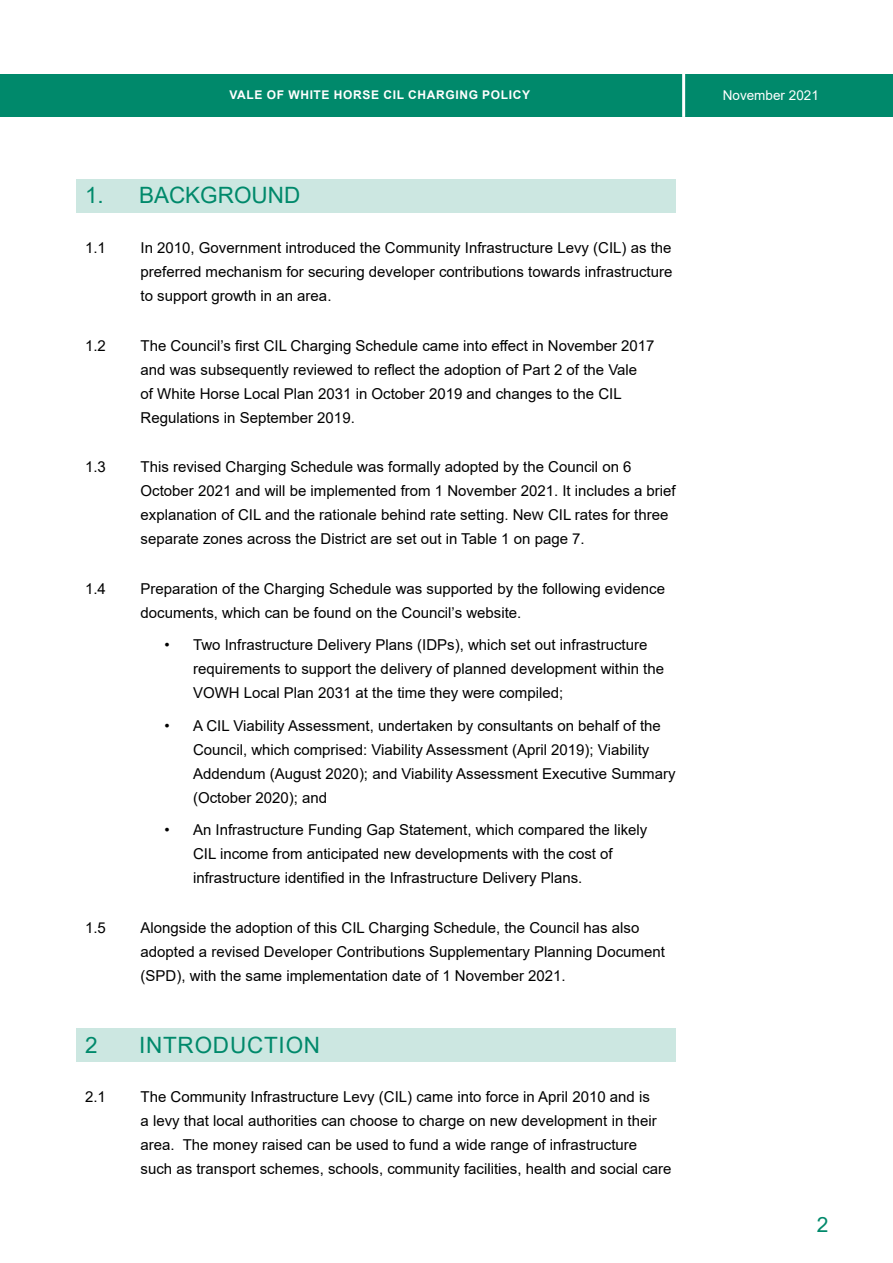
<style>
.page{position:relative;width:893px;height:1263px;background:#fff}
.page>*{position:absolute;margin:0;border:0;box-sizing:border-box;transform-origin:0 0}
.t1{font:22.5px "Arial";letter-spacing:.035em;color:#00896b}
.t2{font:22.5px "Arial";color:#00896b}
.t3{font:21px "Arial";color:#00896b}
.t4{font:15px/24px "Arial";color:#000}
.t5{font:13.5px "Arial";color:#fff}
.t6{font:700 12px "Arial";letter-spacing:.055em;color:#fff}
</style>
<div class="page">
<div style="left:0;top:75px;width:893px;height:42px;background:#00896b"></div>
<hr style="left:682px;top:64px;width:3px;height:53px;background:#fff">
<div style="left:77px;top:179px;width:599px;height:33px;background:#cce7e1"></div>
<div style="left:77px;top:1028px;width:599px;height:34px;background:#cce7e1"></div>
<p class="t6" style="left:229px;top:86px;width:302px">VALE OF WHITE HORSE CIL CHARGING POLICY</p>
<h1 class="t2" style="left:85px;top:180px;width:217px">1. BACKGROUND</h1>
<p class="t4" style="left:85px;top:236px;width:22px">1.1</p>
<p class="t4" style="left:141px;top:236px;width:533px;text-align:justify">In 2010, Government introduced the Community Infrastructure Levy (CIL) as the preferred mechanism for securing developer contributions towards infrastructure to support growth in an area.</p>
<p class="t4" style="left:85px;top:333px;width:22px">1.2</p>
<p class="t4" style="left:141px;top:333px;width:516px">The Council’s first CIL Charging Schedule came into effect in November 2017 and was subsequently reviewed to reflect the adoption of Part 2 of the Vale<br>of White Horse Local Plan 2031 in October 2019 and changes to the CIL Regulations in September 2019.</p>
<p class="t4" style="left:85px;top:455px;width:22px">1.3</p>
<p class="t4" style="left:141px;top:455px;width:537px">This revised Charging Schedule was formally adopted by the Council on 6<br>October 2021 and will be implemented from 1 November 2021. It includes a brief explanation of CIL and the rationale behind rate setting. NeW CIL rates for three separate zones across the District are set out in Table 1 on page 7.</p>
<p class="t4" style="left:85px;top:576px;width:22px">1.4</p>
<p class="t4" style="left:141px;top:576px;width:526px">Preparation of the Charging Schedule was supported by the following evidence documents, which can be found on the Council’s website.</p>
<p class="t4" style="left:193px;top:633px;width:473px;text-indent:-29px">• Two Infrastructure Delivery Plans (IDPs), which set out infrastructure requirements to support the delivery of planned development within the<br>VOWH Local Plan 2031 at the time they were compiled;</p>
<p class="t4" style="left:193px;top:713px;width:484px;text-indent:-29px">• A CIL Viability Assessment, undertaken by consultants on behalf of the Council, which comprised: Viability Assessment (April 2019); Viability Addendum (August 2020); and Viability Assessment Executive Summary (October 2020); and</p>
<p class="t4" style="left:193px;top:818px;width:456px;text-indent:-28px">• An Infrastructure Funding Gap Statement, which compared the likely<br>CIL income from anticipated new developments with the cost of infrastructure identified in the Infrastructure Delivery Plans.</p>
<p class="t4" style="left:85px;top:915px;width:22px">1.5</p>
<p class="t4" style="left:141px;top:915px;width:526px">Alongside the adoption of this CIL Charging Schedule, the Council has also adopted a revised Developer Contributions Supplementary Planning Document (SPD), with the same implementation date of 1 November 2021.</p>
<h1 class="t1" style="left:85px;top:1029px;width:14px">2</h1>
<h1 class="t1" style="left:139px;top:1029px;width:183px">INTRODUCTION</h1>
<p class="t4" style="left:85px;top:1085px;width:22px">2.1</p>
<p class="t4" style="left:141px;top:1085px;width:533px">The Community Infrastructure Levy (CIL) came into force in April 2010 and is<br>a levy that local authorities can choose to charge on new development in their area. The money raised can be used to fund a wide range of infrastructure such as transport schemes, schools, community facilities, health and social care</p>
<p class="t5" style="left:723px;top:86px;width:98px">November 2021</p>
<h2 class="t3" style="left:817px;top:1210px;width:13px">2</h2>
</div>
